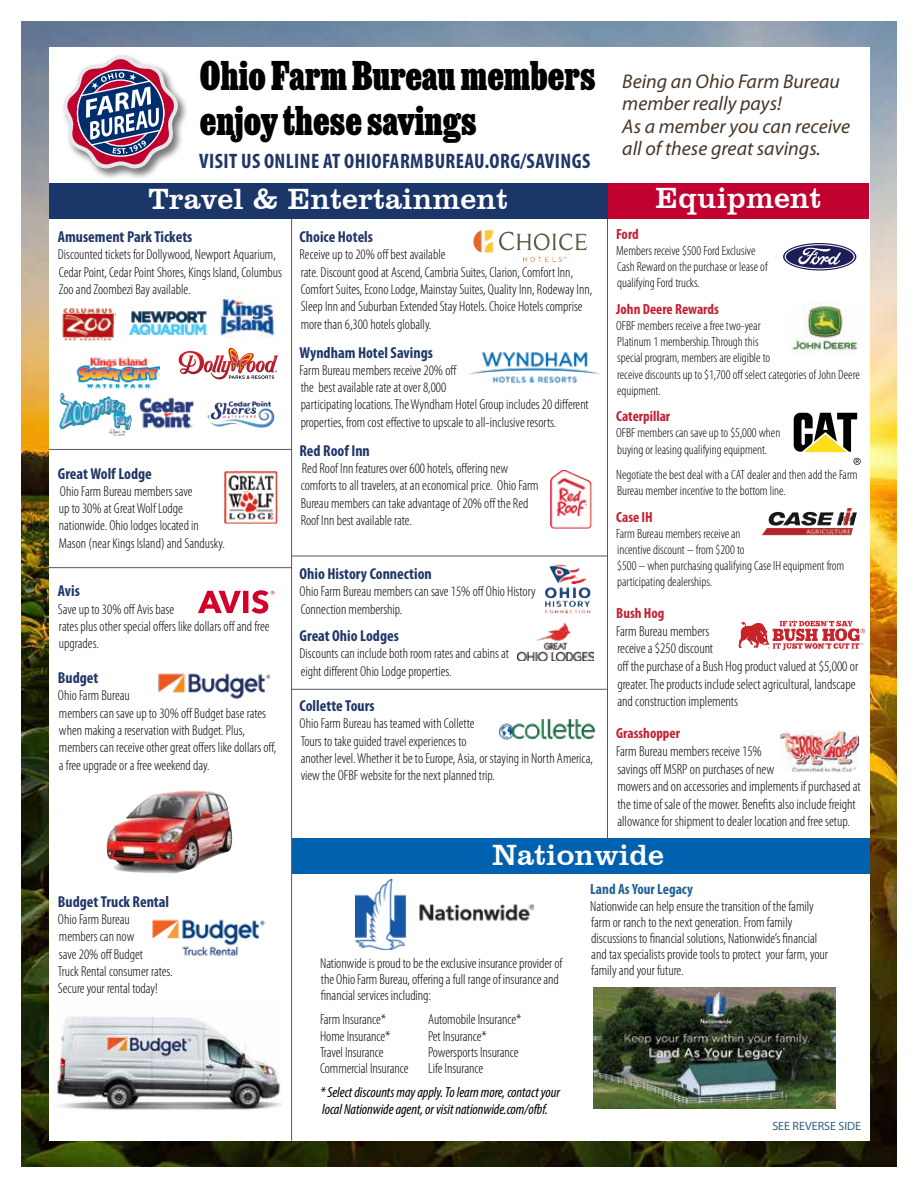
<style>
.page{position:relative;width:918px;height:1188px;background:#fff}
.page>*{position:absolute;margin:0;border:0;box-sizing:border-box;transform-origin:0 0}
.t1{font:37.5px/45px "Job Clarendon Variable";color:#000}
.t2{font:30px "Clarendon BT";color:#fff}
.t3{font:700 condensed 21px "Myriad Pro";letter-spacing:.02em;color:#1f3667}
.t4{font:italic 19.95px/22.5px "Myriad Pro";color:#483729}
.t5{font:700 condensed 15.9px "Myriad Pro";color:#1f3667}
.t6{font:700 condensed 14.85px "Myriad Pro";color:#226093}
.t7{font:300 condensed 14.7px/17.5px "Myriad Pro";color:#000}
.t8{font:700 condensed 14.7px "Myriad Pro";color:#c22034}
.t9{font:300 condensed 14.55px/16.2px "Myriad Pro";letter-spacing:-.005em;color:#000}
.t10{font:italic condensed 14.55px/16.2px "Myriad Pro";letter-spacing:-.005em;color:#000}
.t11{font:300 condensed 14.4px/17.2px "Myriad Pro";color:#000}
.t12{font:300 condensed 13.35px/16px "Myriad Pro";color:#000}
.t13{font:12px "Myriad Pro";color:#31607d}
</style>
<div class="page">
<img style="left:22px;top:22px;width:874px;height:1144px">
<div style="left:49px;top:47px;width:820px;height:1094px;background:#fff"></div>
<div style="left:62px;top:53px;width:127px;height:127px;background:#000;opacity:.53"></div>
<svg style="left:63px;top:55px;width:115px;height:113px"></svg>
<img style="left:768px;top:508px;width:84px;height:18px">
<svg style="left:854px;top:458px;width:7px;height:7px"></svg>
<svg style="left:794px;top:413px;width:63px;height:39px"></svg>
<img style="left:790px;top:303px;width:68px;height:50px">
<svg style="left:783px;top:243px;width:73px;height:28px"></svg>
<svg style="left:785px;top:244px;width:70px;height:25px"></svg>
<div style="left:608px;top:184px;width:261px;height:35px;background:#c10230"></div>
<svg style="left:738px;top:621px;width:127px;height:29px"></svg>
<img style="left:780px;top:730px;width:79px;height:42px">
<img style="left:593px;top:987px;width:242px;height:122px">
<div style="left:292px;top:838px;width:577px;height:35px;background:#0062af"></div>
<img style="left:62px;top:307px;width:54px;height:35px">
<hr style="left:291px;top:219px;width:1px;height:922px;background:#58595b">
<img style="left:59px;top:393px;width:19px;height:36px">
<img style="left:228px;top:401px;width:37px;height:6px">
<img style="left:129px;top:311px;width:79px;height:24px">
<img style="left:219px;top:295px;width:57px;height:43px">
<img style="left:140px;top:397px;width:54px;height:32px">
<img style="left:224px;top:471px;width:54px;height:53px">
<img style="left:469px;top:352px;width:131px;height:31px">
<img style="left:473px;top:230px;width:41px;height:23px">
<img style="left:550px;top:470px;width:42px;height:59px">
<svg style="left:179px;top:348px;width:99px;height:32px"></svg>
<img style="left:158px;top:673px;width:113px;height:26px">
<svg style="left:198px;top:590px;width:77px;height:24px"></svg>
<img style="left:549px;top:565px;width:31px;height:19px">
<img style="left:518px;top:624px;width:76px;height:36px">
<hr style="left:292px;top:556px;width:315px;height:1px;background:#58595b">
<hr style="left:292px;top:689px;width:315px;height:1px;background:#58595b">
<hr style="left:49px;top:449px;width:243px;height:1px;background:#58595b">
<img style="left:76px;top:356px;width:83px;height:40px">
<div style="left:49px;top:184px;width:559px;height:35px;background:#1b3668"></div>
<img style="left:499px;top:719px;width:96px;height:21px">
<hr style="left:49px;top:567px;width:243px;height:1px;background:#58595b">
<img style="left:152px;top:919px;width:113px;height:37px">
<img style="left:356px;top:880px;width:178px;height:70px">
<img style="left:54px;top:1016px;width:228px;height:94px">
<img style="left:106px;top:790px;width:127px;height:84px">
<hr style="left:607px;top:219px;width:1px;height:619px;background:#58595b">
<h1 class="t1" style="left:200px;top:50px;width:397px">Ohio Farm Bureau members enjoy these savings</h1>
<h3 class="t3" style="left:199px;top:147px;width:393px">VISIT US ONLINE AT OHIOFARMBUREAU.ORG/SAVINGS</h3>
<h2 class="t2" style="left:149px;top:180px;width:361px">Travel &amp; Entertainment</h2>
<p class="t5" style="left:58px;top:227px;width:136px">Amusement Park Tickets</p>
<p class="t11" style="left:58px;top:246px;width:226px">Discounted tickets for Dollywood, Newport Aquarium,<br>Cedar Point, Cedar Point Shores, Kings Island, Columbus<br>Zoo and Zoombezi Bay available.</p>
<p class="t5" style="left:58px;top:463px;width:96px">Great Wolf Lodge</p>
<p class="t11" style="left:59px;top:483px;width:168px">Ohio Farm Bureau members save<br>up to 30% at Great Wolf Lodge nationwide. Ohio lodges located in Mason (near Kings Island) and Sandusky.</p>
<p class="t5" style="left:58px;top:581px;width:23px">Avis</p>
<p class="t11" style="left:58px;top:601px;width:213px">Save up to 30% off Avis base<br>rates plus other special offers like dollars off and free upgrades.</p>
<p class="t5" style="left:58px;top:668px;width:42px">Budget</p>
<p class="t11" style="left:58px;top:687px;width:220px">Ohio Farm Bureau<br>members can save up to 30% off Budget base rates when making a reservation with Budget. Plus, members can receive other great offers like dollars off, a free upgrade or a free weekend day.</p>
<p class="t5" style="left:300px;top:227px;width:75px">Choice Hotels</p>
<p class="t11" style="left:300px;top:246px;width:294px">Receive up to 20% off best available<br>rate. Discount good at Ascend, Cambria Suites, Clarion, Comfort Inn, Comfort Suites, Econo Lodge, Mainstay Suites, Quality Inn, Rodeway Inn, Sleep Inn and Suburban Extended Stay Hotels. Choice Hotels comprise more than 6,300 hotels globally.</p>
<p class="t5" style="left:300px;top:342px;width:135px">Wyndham Hotel Savings</p>
<p class="t11" style="left:300px;top:362px;width:291px">Farm Bureau members receive 20% off<br>the best available rate at over 8,000<br>participating locations. The Wyndham Hotel Group includes 20 different properties, from cost effective to upscale to all-inclusive resorts.</p>
<p class="t5" style="left:300px;top:440px;width:72px">Red Roof Inn</p>
<p class="t11" style="left:301px;top:460px;width:239px">Red Roof Inn features over 600 hotels, offering new comforts to all travelers, at an economical price. Ohio Farm Bureau members can take advantage of 20% off the Red Roof Inn best available rate.</p>
<p class="t5" style="left:300px;top:564px;width:134px">Ohio History Connection</p>
<p class="t11" style="left:300px;top:583px;width:238px">Ohio Farm Bureau members can save 15% off Ohio History<br>Connection membership.</p>
<p class="t5" style="left:300px;top:626px;width:101px">Great Ohio Lodges</p>
<p class="t11" style="left:300px;top:645px;width:211px">Discounts can include both room rates and cabins at eight different Ohio Lodge properties.</p>
<p class="t5" style="left:300px;top:696px;width:76px">Collette Tours</p>
<p class="t11" style="left:300px;top:715px;width:295px">Ohio Farm Bureau has teamed with Collette<br>Tours to take guided travel experiences to<br>another level. Whether it be to Europe, Asia, or staying in North America, view the OFBF website for the next planned trip.</p>
<h3 class="t4" style="left:622px;top:69px;width:229px">Being an Ohio Farm Bureau member really pays!<br>As a member you can receive all of these great savings.</h3>
<h2 class="t2" style="left:656px;top:179px;width:168px">Equipment</h2>
<p class="t8" style="left:616px;top:225px;width:24px">Ford</p>
<p class="t12" style="left:616px;top:243px;width:153px">Members receive $500 Ford Exclusive<br>Cash Reward on the purchase or lease of qualifying Ford trucks.</p>
<p class="t8" style="left:616px;top:300px;width:104px">John Deere Rewards</p>
<p class="t12" style="left:616px;top:318px;width:245px">OFBF members receive a free two-year<br>Platinum 1 membership. Through this<br>special program, members are eligible to<br>receive discounts up to $1,700 off select categories of John Deere equipment.</p>
<p class="t8" style="left:616px;top:407px;width:56px">Caterpillar</p>
<p class="t12" style="left:616px;top:425px;width:166px">OFBF members can save up to $5,000 when buying or leasing qualifying equipment.</p>
<p class="t12" style="left:616px;top:467px;width:243px">Negotiate the best deal with a CAT dealer and then add the Farm<br>Bureau member incentive to the bottom line.</p>
<p class="t8" style="left:616px;top:508px;width:38px">Case IH</p>
<p class="t12" style="left:616px;top:526px;width:230px">Farm Bureau members receive an<br>incentive discount – from $200 to<br>$500 – when purchasing qualifying Case IH equipment from participating dealerships.</p>
<p class="t8" style="left:616px;top:604px;width:50px">Bush Hog</p>
<p class="t7" style="left:616px;top:623px;width:244px">Farm Bureau members<br>receive a $250 discount<br>off the purchase of a Bush Hog product valued at $5,000 or greater. The products include select agricultural, landscape and construction implements</p>
<p class="t8" style="left:616px;top:724px;width:65px">Grasshopper</p>
<p class="t7" style="left:616px;top:743px;width:246px">Farm Bureau members receive 15%<br>savings off MSRP on purchases of new<br>mowers and on accessories and implements if purchased at the time of sale of the mower. Benefits also include freight allowance for shipment to dealer location and free setup.</p>
<p class="t5" style="left:58px;top:891px;width:113px">Budget Truck Rental</p>
<p class="t11" style="left:58px;top:911px;width:116px">Ohio Farm Bureau<br>members can now<br>save 20% off Budget<br>Truck Rental consumer rates.<br>Secure your rental today!</p>
<h2 class="t2" style="left:492px;top:836px;width:173px">Nationwide</h2>
<p class="t9" style="left:320px;top:955px;width:244px">Nationwide is proud to be the exclusive insurance provider of the Ohio Farm Bureau, offering a full range of insurance and financial services including:</p>
<p class="t9" style="left:320px;top:1012px;width:68px">Farm Insurance*</p>
<p class="t9" style="left:428px;top:1012px;width:95px">Automobile Insurance*</p>
<p class="t9" style="left:320px;top:1028px;width:72px">Home Insurance*</p>
<p class="t9" style="left:428px;top:1028px;width:60px">Pet Insurance*</p>
<p class="t9" style="left:320px;top:1044px;width:65px">Travel Insurance</p>
<p class="t9" style="left:428px;top:1044px;width:92px">Powersports Insurance</p>
<p class="t9" style="left:320px;top:1061px;width:90px">Commercial Insurance</p>
<p class="t9" style="left:428px;top:1061px;width:57px">Life Insurance</p>
<p class="t10" style="left:320px;top:1084px;width:241px">* Select discounts may apply. To learn more, contact your local Nationwide agent, or visit nationwide.com/ofbf.</p>
<p class="t6" style="left:590px;top:880px;width:104px">Land As Your Legacy</p>
<p class="t9" style="left:590px;top:898px;width:239px">Nationwide can help ensure the transition of the family farm or ranch to the next generation. From family discussions to financial solutions, Nationwide’s financial and tax specialists provide tools to protect your farm, your family and your future.</p>
<p class="t13" style="left:772px;top:1118px;width:90px">SEE REVERSE SIDE</p>
</div>
